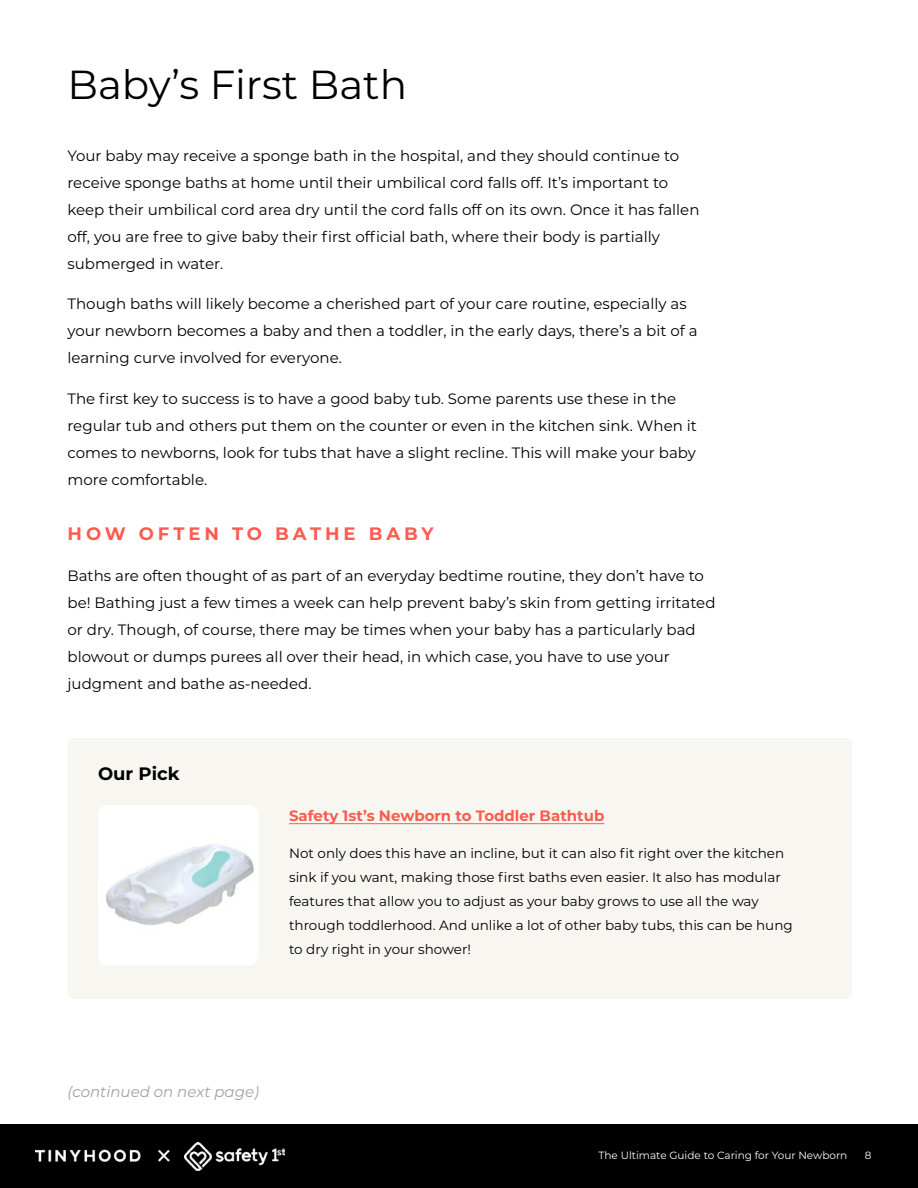
<style>
.page{position:relative;width:918px;height:1188px;background:#fff}
.page>*{position:absolute;margin:0;border:0;box-sizing:border-box;transform-origin:0 0}
.t1{font:40.5px "Montserrat";color:#000}
.t2{font:700 18px "Montserrat";letter-spacing:.22em;color:#ff5b4e}
.t3{font:700 18px "Montserrat";color:#000}
.t4{font:15px/27px "Montserrat";color:#000}
.t5{font:700 15px "Montserrat";color:#ff5b4e}
.t6{font:italic 15px "Montserrat";color:#9fa1a4}
.t7{font:13.5px/24px "Montserrat";color:#000}
.t8{font:10.5px "Montserrat";color:#fff}
</style>
<div class="page">
<div style="left:0;top:1125px;width:918px;height:63px;background:#000"></div>
<img style="left:36px;top:1149px;width:134px;height:13px">
<img style="left:184px;top:1142px;width:101px;height:28px">
<div style="left:68px;top:738px;width:784px;height:261px;background:#f8f6f0;border-radius:6px"></div>
<hr style="left:289px;top:823px;width:315px;height:1px;background:#ff5b4e">
<div style="left:98px;top:805px;width:160px;height:160px;background:#fff;border-radius:9px"></div>
<img style="left:106px;top:844px;width:148px;height:81px">
<h1 class="t1" style="left:68px;top:56px;width:341px">Baby’s First Bath</h1>
<p class="t4" style="left:68px;top:142px;width:634px">Your baby may receive a sponge bath in the hospital, and they should continue to receive sponge baths at home until their umbilical cord falls off. It’s important to keep their umbilical cord area dry until the cord falls off on its own. Once it has fallen off, you are free to give baby their first official bath, where their body is partially submerged in water.</p>
<p class="t4" style="left:68px;top:290px;width:632px">Though baths will likely become a cherished part of your care routine, especially as your newborn becomes a baby and then a toddler, in the early days, there’s a bit of a learning curve involved for everyone.</p>
<p class="t4" style="left:68px;top:385px;width:631px">The first key to success is to have a good baby tub. Some parents use these in the regular tub and others put them on the counter or even in the kitchen sink. When it comes to newborns, look for tubs that have a slight recline. This will make your baby more comfortable.</p>
<p class="t2" style="left:68px;top:521px;width:368px">HOW OFTEN TO BATHE BABY</p>
<p class="t4" style="left:68px;top:561px;width:650px">Baths are often thought of as part of an everyday bedtime routine, they don’t have to be! Bathing just a few times a week can help prevent baby’s skin from getting irritated or dry. Though, of course, there may be times when your baby has a particularly bad blowout or dumps purees all over their head, in which case, you have to use your judgment and bathe as-needed.</p>
<p class="t3" style="left:98px;top:761px;width:83px">Our Pick</p>
<p class="t5" style="left:289px;top:805px;width:317px">Safety 1st’s Newborn to Toddler Bathtub</p>
<p class="t7" style="left:289px;top:841px;width:505px">Not only does this have an incline, but it can also fit right over the kitchen sink if you want, making those first baths even easier. It also has modular features that allow you to adjust as your baby grows to use all the way through toddlerhood. And unlike a lot of other baby tubs, this can be hung to dry right in your shower!</p>
<p class="t6" style="left:68px;top:1082px;width:193px">(continued on next page)</p>
<p class="t8" style="left:598px;top:1148px;width:250px">The Ultimate Guide to Caring for Your Newborn</p>
<p class="t8" style="left:865px;top:1148px;width:8px">8</p>
</div>
